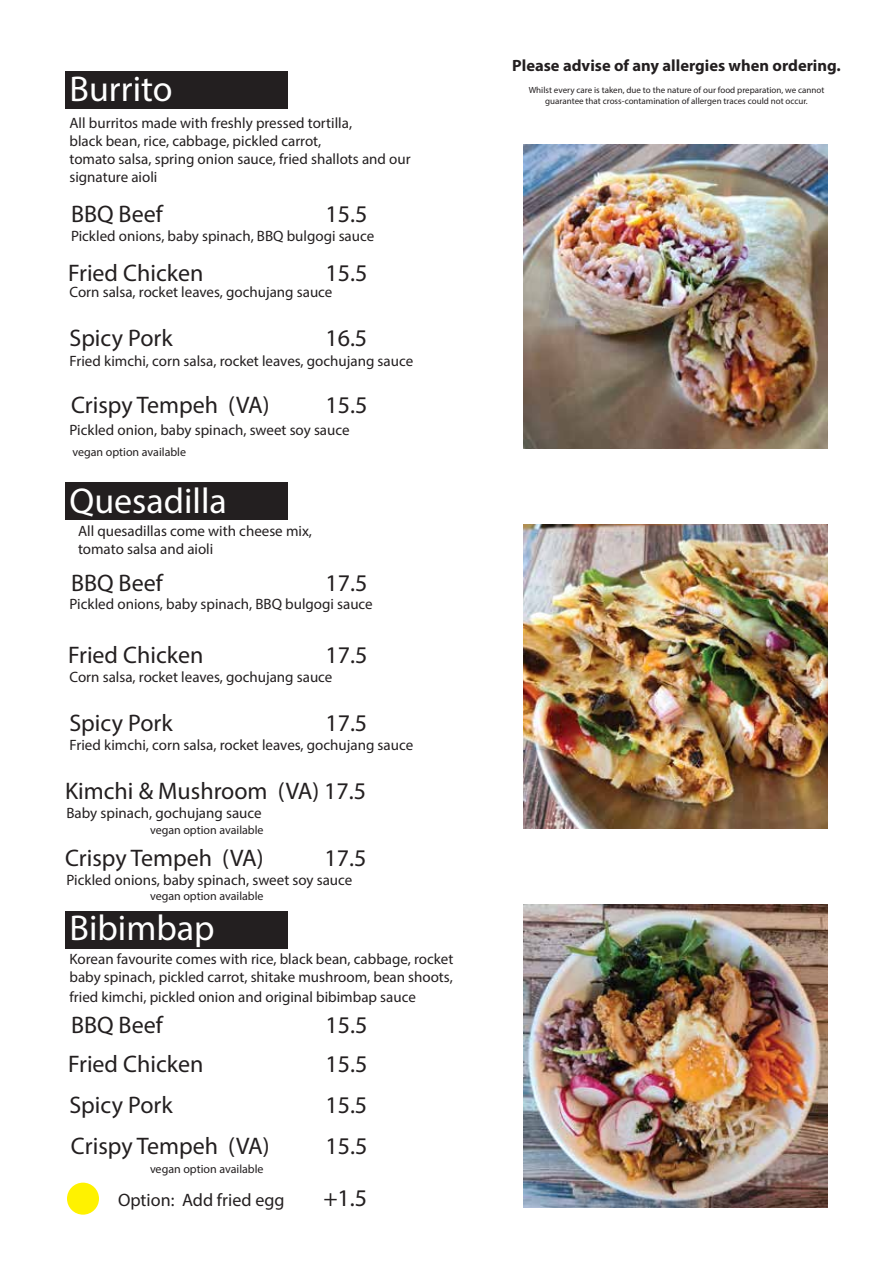
<style>
.page{position:relative;width:893px;height:1263px;background:#fff}
.page>*{position:absolute;margin:0;border:0;box-sizing:border-box;transform-origin:0 0}
.t1{font:36px "Myriad Pro";color:#fff}
.t2{font:24px "Myriad Pro";color:#231f20}
.t3{font:18px "Myriad Pro";color:#231f20}
.t4{font:700 16.35px "Myriad Pro";color:#231f20}
.t5{font:15px/18px "Myriad Pro";color:#231f20}
.t6{font:12px "Myriad Pro";color:#231f20}
.t7{font:8.85px/10.6px "Myriad Pro";color:#231f20;text-align:center}
</style>
<div class="page">
<div style="left:65px;top:911px;width:223px;height:38px;background:#231f20"></div>
<div style="left:65px;top:482px;width:223px;height:38px;background:#231f20"></div>
<div style="left:65px;top:71px;width:223px;height:38px;background:#231f20"></div>
<img style="left:524px;top:145px;width:303px;height:303px">
<img style="left:524px;top:525px;width:303px;height:303px">
<img style="left:524px;top:905px;width:303px;height:303px">
<div style="left:67px;top:1182px;width:32px;height:33px;background:#fff200;border-radius:50%"></div>
<h1 class="t1" style="left:70px;top:67px;width:105px">Burrito</h1>
<p class="t5" style="left:70px;top:114px;width:343px">All burritos made with freshly pressed tortilla,<br>black bean, rice, cabbage, pickled carrot,<br>tomato salsa, spring onion sauce, fried shallots and our signature aioli</p>
<h2 class="t2" style="left:71px;top:199px;width:93px">BBQ Beef</h2>
<h2 class="t2" style="left:326px;top:199px;width:43px">15.5</h2>
<p class="t5" style="left:71px;top:226px;width:305px">Pickled onions, baby spinach, BBQ bulgogi sauce</p>
<h2 class="t2" style="left:68px;top:258px;width:137px">Fried Chicken</h2>
<h2 class="t2" style="left:326px;top:258px;width:43px">15.5</h2>
<p class="t5" style="left:70px;top:283px;width:264px">Corn salsa, rocket leaves, gochujang sauce</p>
<h2 class="t2" style="left:70px;top:323px;width:105px">Spicy Pork</h2>
<h2 class="t2" style="left:325px;top:323px;width:43px">16.5</h2>
<p class="t5" style="left:70px;top:352px;width:345px">Fried kimchi, corn salsa, rocket leaves, gochujang sauce</p>
<h2 class="t2" style="left:71px;top:390px;width:200px">Crispy Tempeh (VA)</h2>
<h2 class="t2" style="left:326px;top:390px;width:43px">15.5</h2>
<p class="t5" style="left:70px;top:420px;width:282px">Pickled onion, baby spinach, sweet soy sauce</p>
<p class="t6" style="left:73px;top:444px;width:115px">vegan option available</p>
<h1 class="t1" style="left:70px;top:479px;width:159px">Quesadilla</h1>
<p class="t5" style="left:78px;top:521px;width:236px">All quesadillas come with cheese mix, tomato salsa and aioli</p>
<h2 class="t2" style="left:71px;top:568px;width:93px">BBQ Beef</h2>
<h2 class="t2" style="left:326px;top:568px;width:43px">17.5</h2>
<p class="t5" style="left:69px;top:595px;width:305px">Pickled onions, baby spinach, BBQ bulgogi sauce</p>
<h2 class="t2" style="left:68px;top:640px;width:137px">Fried Chicken</h2>
<h2 class="t2" style="left:326px;top:640px;width:43px">17.5</h2>
<p class="t5" style="left:69px;top:667px;width:264px">Corn salsa, rocket leaves, gochujang sauce</p>
<h2 class="t2" style="left:69px;top:708px;width:105px">Spicy Pork</h2>
<h2 class="t2" style="left:325px;top:708px;width:43px">17.5</h2>
<p class="t5" style="left:69px;top:736px;width:345px">Fried kimchi, corn salsa, rocket leaves, gochujang sauce</p>
<h2 class="t2" style="left:65px;top:776px;width:303px">Kimchi &amp; Mushroom (VA) 17.5</h2>
<p class="t5" style="left:66px;top:804px;width:197px">Baby spinach, gochujang sauce</p>
<h2 class="t2" style="left:65px;top:843px;width:200px">Crispy Tempeh (VA)</h2>
<h2 class="t2" style="left:325px;top:843px;width:43px">17.5</h2>
<p class="t5" style="left:67px;top:870px;width:287px">Pickled onions, baby spinach, sweet soy sauce</p>
<p class="t6" style="left:150px;top:823px;width:115px">vegan option available</p>
<p class="t6" style="left:150px;top:888px;width:115px">vegan option available</p>
<h1 class="t1" style="left:70px;top:906px;width:147px">Bibimbap</h1>
<p class="t5" style="left:70px;top:950px;width:385px">Korean favourite comes with rice, black bean, cabbage, rocket baby spinach, pickled carrot, shitake mushroom, bean shoots,</p>
<p class="t5" style="left:70px;top:988px;width:348px">fried kimchi, pickled onion and original bibimbap sauce</p>
<h2 class="t2" style="left:71px;top:1010px;width:93px">BBQ Beef</h2>
<h2 class="t2" style="left:326px;top:1010px;width:43px">15.5</h2>
<h2 class="t2" style="left:68px;top:1049px;width:137px">Fried Chicken</h2>
<h2 class="t2" style="left:326px;top:1049px;width:43px">15.5</h2>
<h2 class="t2" style="left:69px;top:1090px;width:105px">Spicy Pork</h2>
<h2 class="t2" style="left:325px;top:1090px;width:43px">15.5</h2>
<h2 class="t2" style="left:71px;top:1131px;width:200px">Crispy Tempeh (VA)</h2>
<h2 class="t2" style="left:326px;top:1131px;width:43px">15.5</h2>
<p class="t3" style="left:118px;top:1189px;width:168px">Option: Add fried egg</p>
<h2 class="t2" style="left:323px;top:1183px;width:45px">+1.5</h2>
<p class="t6" style="left:150px;top:1161px;width:115px">vegan option available</p>
<p class="t4" style="left:512px;top:55px;width:330px">Please advise of any allergies when ordering.</p>
<p class="t7" style="left:529px;top:84px;width:297px">Whilst every care is taken, due to the nature of our food preparation, we cannot guarantee that cross-contamination of allergen traces could not occur.</p>
</div>
